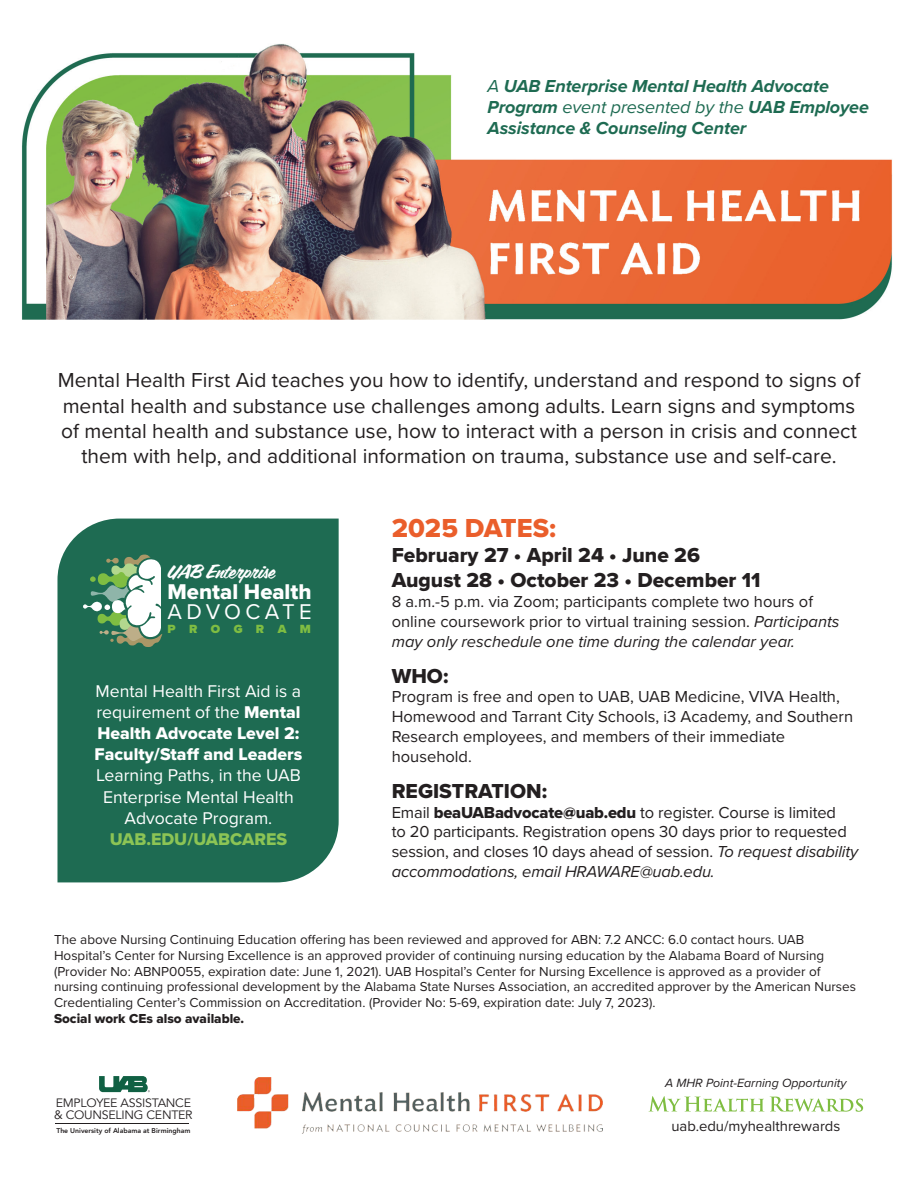
<style>
.page{position:relative;width:918px;height:1188px;background:#fff}
.page>*{position:absolute;margin:0;border:0;box-sizing:border-box;transform-origin:0 0}
.t1{font:27px "Proxima Nova Extrabld";color:#ea5e2b}
.t2{font:22.2px/19.6px "Proxima Nova Extrabld";color:#fff}
.t3{font:21px/25.2px "Proxima Nova";color:#231f20;text-align:center}
.t4{font:21px "Proxima Nova Extrabld";color:#231f20}
.t5{font:18.9px "Coffee Service";color:#fff}
.t6{font:italic 700 18px/21px "Proxima Nova";letter-spacing:-.005em;color:#1e6b52}
.t7{font:17.7px/21.1px "Proxima Nova";color:#fff;text-align:center}
.t8{font:17.7px "Proxima Nova Extrabld";color:#8cc455}
.t9{font:16.5px/19.8px "Proxima Nova";color:#231f20}
.t10{font:14.85px "Proxima Nova";color:#231f20}
.t11{font:13.5px/15.8px "Proxima Nova";color:#231f20}
.t12{font:13.5px "Proxima Nova Extrabld";color:#231f20}
.t13{font:italic 12.3px "Proxima Nova";color:#231f20}
.t14{font:900 12.3px "Proxima Nova";letter-spacing:1.09em;color:#7fbd42}
.t15{font:12px/12.1px "Avenir LT Std";letter-spacing:-.02em;color:#231f20}
.t16{font:800 6.9px "Avenir LT Std";color:#231f20}
.s1{font-weight:400}
.s2{font-family:"Proxima Nova"}
.s3{font-family:"Proxima Nova Extrabld"}
.s4{font-style:italic}
</style>
<div class="page">
<img style="left:22px;top:44px;width:871px;height:839px">
<div style="left:57px;top:519px;width:282px;height:363px;background:#1e6b52"></div>
<hr style="left:56px;top:1123px;width:133px;height:1px;background:#231f20">
<svg style="left:99px;top:1076px;width:51px;height:16px"></svg>
<svg style="left:649px;top:1096px;width:115px;height:16px"></svg>
<svg style="left:770px;top:1097px;width:93px;height:15px"></svg>
<img style="left:238px;top:1077px;width:364px;height:57px">
<svg style="left:83px;top:554px;width:79px;height:93px"></svg>
<p class="t6" style="left:488px;top:75px;width:383px"><span class="s1">A</span> UAB Enterprise Mental Health Advocate<br>Program <span class="s1">event presented by the</span> UAB Employee<br>Assistance &amp; Counseling Center</p>
<p class="t3" style="left:58px;top:367px;width:804px">Mental Health First Aid teaches you how to identify, understand and respond to signs of mental health and substance use challenges among adults. Learn signs and symptoms of mental health and substance use, how to interact with a person in crisis and connect them with help, and additional information on trauma, substance use and self-care.</p>
<p class="t5" style="left:168px;top:558px;width:109px">UAB Enterprise</p>
<p class="t2" style="left:168px;top:582px;width:146px">Mental Health<br><span class="s2">ADVOCATE</span></p>
<p class="t14" style="left:168px;top:619px;width:145px">PROGRAM</p>
<p class="t7" style="left:94px;top:680px;width:209px">Mental Health First Aid is a requirement of the <span class="s3">Mental<br>Health Advocate Level 2:<br>Faculty/Staff and Leaders<br></span>Learning Paths, in the UAB<br>Enterprise Mental Health<br>Advocate Program.</p>
<p class="t8" style="left:110px;top:826px;width:179px">UAB.EDU/UABCARES</p>
<p class="t1" style="left:392px;top:508px;width:166px">2025 DATES:</p>
<p class="t4" style="left:392px;top:539px;width:310px">February 27 • April 24 • June 26</p>
<p class="t4" style="left:392px;top:565px;width:370px">August 28 • October 23 • December 11</p>
<p class="t9" style="left:392px;top:591px;width:449px">8 a.m.-5 p.m. via Zoom; participants complete two hours of online coursework prior to virtual training session. <span class="s4">Participants may only reschedule one time during the calendar year.</span></p>
<p class="t4" style="left:392px;top:660px;width:58px">WHO:</p>
<p class="t9" style="left:392px;top:686px;width:463px">Program is free and open to UAB, UAB Medicine, VIVA Health, Homewood and Tarrant City Schools, i3 Academy, and Southern Research employees, and members of their immediate household.</p>
<p class="t4" style="left:392px;top:775px;width:157px">REGISTRATION:</p>
<p class="t9" style="left:392px;top:802px;width:468px">Email <span class="s3">beaUABadvocate@uab.edu</span> to register. Course is limited<br>to 20 participants. Registration opens 30 days prior to requested session, and closes 10 days ahead of session. <span class="s4">To request disability accommodations, email HRAWARE@uab.edu.</span></p>
<p class="t11" style="left:54px;top:931px;width:804px">The above Nursing Continuing Education offering has been reviewed and approved for ABN: 7.2 ANCC: 6.0 contact hours. UAB Hospital’s Center for Nursing Excellence is an approved provider of continuing nursing education by the Alabama Board of Nursing (Provider No: ABNP0055, expiration date: June 1, 2021). UAB Hospital’s Center for Nursing Excellence is approved as a provider of nursing continuing professional development by the Alabama State Nurses Association, an accredited approver by the American Nurses Credentialing Center’s Commission on Accreditation. (Provider No: 5-69, expiration date: July 7, 2023).</p>
<p class="t12" style="left:54px;top:1008px;width:192px">Social work CEs also available.</p>
<p class="t15" style="left:54px;top:1097px;width:140px">EMPLOYEE ASSISTANCE &amp; COUNSELING CENTER</p>
<p class="t16" style="left:56px;top:1126px;width:136px">The University of Alabama at Birmingham</p>
<p class="t13" style="left:665px;top:1074px;width:183px">A MHR Point-Earning Opportunity</p>
<p class="t10" style="left:671px;top:1115px;width:170px">uab.edu/myhealthrewards</p>
</div>
